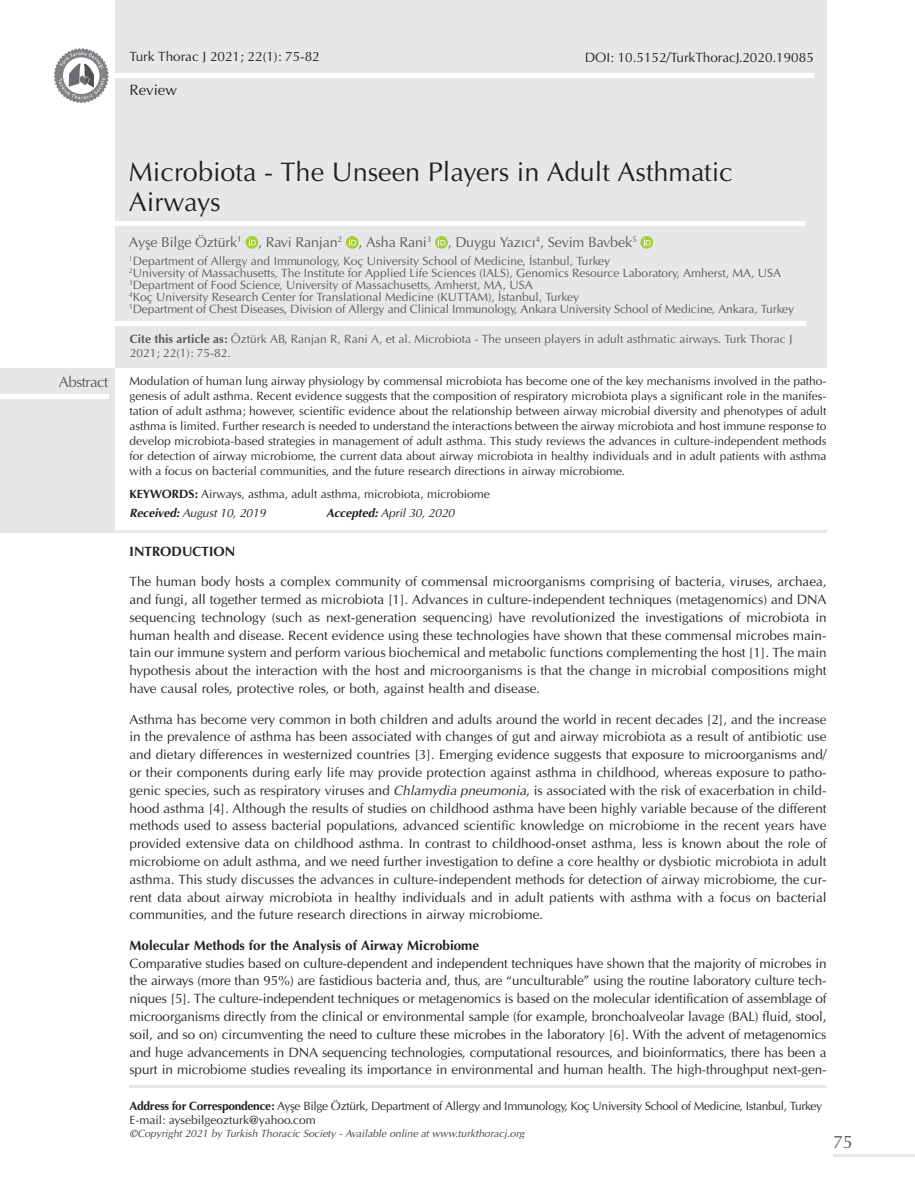
<style>
.page{position:relative;width:915px;height:1191px;background:#fff}
.page>*{position:absolute;margin:0;border:0;box-sizing:border-box;transform-origin:0 0}
.t1{font:27px/30px "Optima Normal Tr";color:#231f20}
.t2{font:18px "Optima Normal Tr";color:#57585a}
.t3{font:15px "Optima Normal Tr";letter-spacing:-.03em;color:#57585a}
.t4{font:15px "Optima Normal Tr";color:#231f20}
.t5{font:14.25px "Optima Normal Tr";letter-spacing:-.01em;color:#57585a}
.t6{font:13.5px/17.9px "Optima Normal Tr";color:#231f20;text-align:justify}
.t7{font:13.5px "Optima Bold Tr";color:#231f20}
.t8{font:12px/15px "Optima Normal Tr";color:#231f20;text-align:justify}
.t9{font:12px/14.4px "Optima Normal Tr";color:#57585a}
.t10{font:12px/14.4px "Optima Normal Tr";letter-spacing:-.025em;color:#231f20}
.t11{font:12px "Optima Italic Tr";letter-spacing:-.01em;color:#231f20}
.t12{font:10.5px "Optima Italic Tr";color:#3e3e3f}
.s1{font-family:"Optima Bold Tr"}
.s2{font-family:"Optima Tr";font-weight:700;font-style:italic}
.s3{font-family:"Optima Italic Tr"}
</style>
<div class="page">
<div style="left:115px;top:0;width:711px;height:368px;background:#e6e7e9"></div>
<svg style="left:245px;top:236px;width:13px;height:13px"></svg>
<svg style="left:249px;top:238px;width:7px;height:7px"></svg>
<svg style="left:346px;top:236px;width:12px;height:13px"></svg>
<svg style="left:349px;top:238px;width:7px;height:7px"></svg>
<svg style="left:435px;top:236px;width:12px;height:13px"></svg>
<svg style="left:438px;top:238px;width:7px;height:7px"></svg>
<svg style="left:640px;top:236px;width:13px;height:13px"></svg>
<svg style="left:643px;top:238px;width:7px;height:7px"></svg>
<hr style="left:4px;top:74px;width:809px;height:4px;background:#fff">
<svg style="left:53px;top:48px;width:56px;height:55px"></svg>
<hr style="left:0;top:221px;width:804px;height:4px;background:#fff">
<hr style="left:129px;top:1085px;width:697px;height:2px;background:#e6e7e9">
<hr style="left:833px;top:1154px;width:81px;height:2px;background:#e6e7e9">
<hr style="left:0;top:321px;width:805px;height:4px;background:#fff">
<div style="left:0;top:368px;width:115px;height:163px;background:#e6e7e9"></div>
<div style="left:0;top:394px;width:108px;height:5px;background:#fff"></div>
<hr style="left:0;top:530px;width:826px;height:2px;background:#e6e7e9">
<p class="t6" style="left:129px;top:47px;width:192px">Turk Thorac J 2021; 22(1): 75-82</p>
<p class="t4" style="left:129px;top:81px;width:49px">Review</p>
<p class="t6" style="left:584px;top:48px;width:230px">DOI: 10.5152/TurkThoracJ.2020.19085</p>
<p class="t3" style="left:59px;top:373px;width:51px">Abstract</p>
<p class="t1" style="left:129px;top:157px;width:605px">Microbiota - The Unseen Players in Adult Asthmatic<br>Airways</p>
<p class="t5" style="left:129px;top:233px;width:509px">Ayşe Bilge Öztürk<sup>1</sup> , Ravi Ranjan<sup>2</sup> , Asha Rani<sup>3</sup> , Duygu Yazıcı<sup>4</sup>, Sevim Bavbek<sup>5</sup></p>
<p class="t9" style="left:129px;top:254px;width:482px"><sup>1</sup>Department of Allergy and Immunology, Koç University School of Medicine, İstanbul, Turkey</p>
<p class="t9" style="left:129px;top:266px;width:653px"><sup>2</sup>University of Massachusetts, The Institute for Applied Life Sciences (IALS), Genomics Resource Laboratory, Amherst, MA, USA</p>
<p class="t9" style="left:129px;top:278px;width:405px"><sup>3</sup>Department of Food Science, University of Massachusetts, Amherst, MA, USA</p>
<p class="t9" style="left:129px;top:290px;width:451px"><sup>4</sup>Koç University Research Center for Translational Medicine (KUTTAM), İstanbul, Turkey</p>
<p class="t9" style="left:129px;top:302px;width:666px"><sup>5</sup>Department of Chest Diseases, Division of Allergy and Clinical Immunology, Ankara University School of Medicine, Ankara, Turkey</p>
<p class="t9" style="left:130px;top:332px;width:664px"><span class="s1">Cite this article as:</span> Öztürk AB, Ranjan R, Rani A, et al. Microbiota - The unseen players in adult asthmatic airways. Turk Thorac J<br>2021; 22(1): 75-82.</p>
<p class="t8" style="left:129px;top:373px;width:698px">Modulation of human lung airway physiology by commensal microbiota has become one of the key mechanisms involved in the patho&shy;genesis of adult asthma. Recent evidence suggests that the composition of respiratory microbiota plays a significant role in the manifes&shy;tation of adult asthma; however, scientific evidence about the relationship between airway microbial diversity and phenotypes of adult asthma is limited. Further research is needed to understand the interactions between the airway microbiota and host immune response to develop microbiota-based strategies in management of adult asthma. This study reviews the advances in culture-independent methods for detection of airway microbiome, the current data about airway microbiota in healthy individuals and in adult patients with asthma with a focus on bacterial communities, and the future research directions in airway microbiome.</p>
<p class="t8" style="left:129px;top:486px;width:361px"><span class="s1">KEYWORDS:</span> Airways, asthma, adult asthma, microbiota, microbiome</p>
<p class="t11" style="left:129px;top:505px;width:138px"><span class="s2">Received:</span> August 10, 2019</p>
<p class="t11" style="left:326px;top:505px;width:130px"><span class="s2">Accepted:</span> April 30, 2020</p>
<p class="t7" style="left:129px;top:542px;width:107px">INTRODUCTION</p>
<p class="t6" style="left:129px;top:573px;width:698px">The human body hosts a complex community of commensal microorganisms comprising of bacteria, viruses, archaea, and fungi, all together termed as microbiota [1]. Advances in culture-independent techniques (metagenomics) and DNA sequencing technology (such as next-generation sequencing) have revolutionized the investigations of microbiota in human health and disease. Recent evidence using these technologies have shown that these commensal microbes main&shy;tain our immune system and perform various biochemical and metabolic functions complementing the host [1]. The main hypothesis about the interaction with the host and microorganisms is that the change in microbial compositions might have causal roles, protective roles, or both, against health and disease.</p>
<p class="t6" style="left:129px;top:710px;width:698px">Asthma has become very common in both children and adults around the world in recent decades [2], and the increase in the prevalence of asthma has been associated with changes of gut and airway microbiota as a result of antibiotic use and dietary differences in westernized countries [3]. Emerging evidence suggests that exposure to microorganisms and/ or their components during early life may provide protection against asthma in childhood, whereas exposure to patho&shy;genic species, such as respiratory viruses and <span class="s3">Chlamydia pneumonia</span>, is associated with the risk of exacerbation in child&shy;hood asthma [4]. Although the results of studies on childhood asthma have been highly variable because of the different methods used to assess bacterial populations, advanced scientific knowledge on microbiome in the recent years have provided extensive data on childhood asthma. In contrast to childhood-onset asthma, less is known about the role of microbiome on adult asthma, and we need further investigation to define a core healthy or dysbiotic microbiota in adult asthma. This study discusses the advances in culture-independent methods for detection of airway microbiome, the cur&shy;rent data about airway microbiota in healthy individuals and in adult patients with asthma with a focus on bacterial communities, and the future research directions in airway microbiome.</p>
<p class="t7" style="left:129px;top:937px;width:351px">Molecular Methods for the Analysis of Airway Microbiome</p>
<p class="t6" style="left:129px;top:954px;width:698px">Comparative studies based on culture-dependent and independent techniques have shown that the majority of microbes in the airways (more than 95%) are fastidious bacteria and, thus, are “unculturable” using the routine laboratory culture tech&shy;niques [5]. The culture-independent techniques or metagenomics is based on the molecular identification of assemblage of microorganisms directly from the clinical or environmental sample (for example, bronchoalveolar lavage (BAL) fluid, stool, soil, and so on) circumventing the need to culture these microbes in the laboratory [6]. With the advent of metagenomics and huge advancements in DNA sequencing technologies, computational resources, and bioinformatics, there has been a spurt in microbiome studies revealing its importance in environmental and human health. The high-throughput next-gen-</p>
<p class="t10" style="left:129px;top:1098px;width:694px"><span class="s1">Address for Correspondence:</span> Ayşe Bilge Öztürk, Department of Allergy and Immunology, Koç University School of Medicine, Istanbul, Turkey<br>E-mail: aysebilgeozturk@yahoo.com</p>
<p class="t12" style="left:129px;top:1127px;width:396px">©Copyright 2021 by Turkish Thoracic Society - Available online at www.turkthoracj.org</p>
<p class="t2" style="left:833px;top:1131px;width:21px">75</p>
</div>
